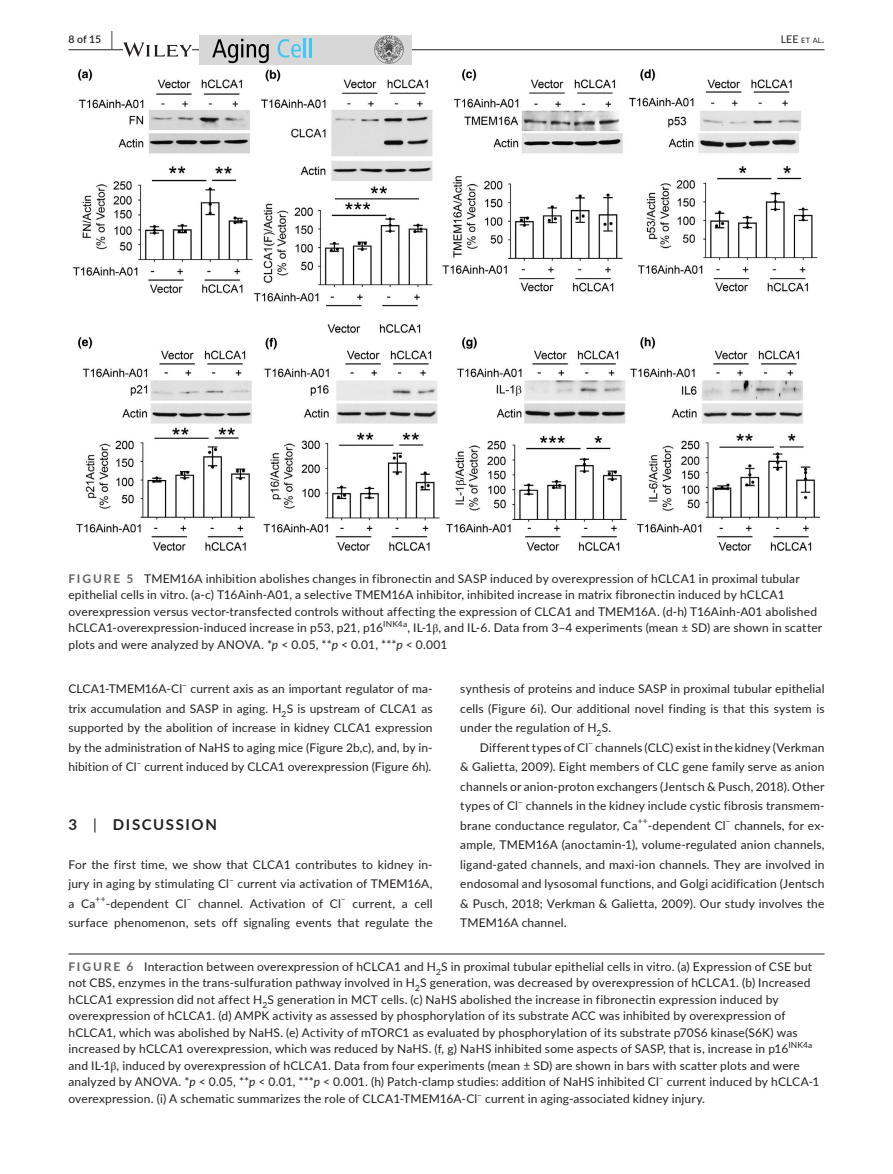
<style>
.page{position:relative;width:893px;height:1174px;background:#fff}
.page>*{position:absolute;margin:0;border:0;box-sizing:border-box;transform-origin:0 0}
.t1{font:700 15px "Lato";letter-spacing:.11em;color:#231f20}
.t2{font:12px/19.5px "Lato";letter-spacing:.015em;color:#231f20}
.t3{font:10.5px "Lato";color:#231f20}
.t4{font:600 10.5px "Lato";color:#231f20}
.t5{font:8.4px "Lato";letter-spacing:.025em;color:#231f20}
.s1{font-size:19.5px}
.s2{font-size:7.35px}
.s3{font-weight:700;color:#636366}
.s4{font-family:"STIX"}
.s5{font-style:italic}
.s6{font-weight:400}
</style>
<div class="page">
<hr style="left:68px;top:49px;width:756px;height:1px;background:#231f20">
<svg style="left:123px;top:42px;width:69px;height:15px"></svg>
<div style="left:200px;top:35px;width:212px;height:29px;background:#d7d7d7"></div>
<svg style="left:212px;top:39px;width:57px;height:24px"></svg>
<svg style="left:278px;top:38px;width:28px;height:20px"></svg>
<hr style="left:309px;top:38px;width:3px;height:19px;background:#40c8f4">
<img style="left:375px;top:35px;width:28px;height:29px">
<img style="left:72px;top:69px;width:748px;height:481px">
<hr style="left:68px;top:953px;width:756px;height:1px;background:#231f20">
<p class="t4" style="left:68px;top:31px;width:46px">8 of 15 <span class="s1">|</span></p>
<p class="t3" style="left:781px;top:31px;width:45px">LEE <span class="s2">et al</span>.</p>
<p class="t2" style="left:68px;top:569px;width:750px;line-height:16.5px"><span class="s3">FIGURE 5</span> TMEM16A inhibition abolishes changes in fibronectin and SASP induced by overexpression of hCLCA1 in proximal tubular epithelial cells in vitro. (a-c) T16Ainh-A01, a selective TMEM16A inhibitor, inhibited increase in matrix fibronectin induced by hCLCA1 overexpression versus vector-transfected controls without affecting the expression of CLCA1 and TMEM16A. (d-h) T16Ainh-A01 abolished hCLCA1-overexpression-induced increase in p53, p21, p16</p>
<p class="t5" style="left:383px;top:617px;width:25px">INK4a</p>
<p class="t2" style="left:68px;top:619px;width:755px;line-height:16.5px;text-indent:339px">, IL-1<span class="s4">β</span>, and IL-6. Data from 3–4 experiments (mean ± SD) are shown in scatter plots and were analyzed by ANOVA. *<span class="s5">p</span> &lt; 0.05, **<span class="s5">p</span> &lt; 0.01, ***<span class="s5">p</span> &lt; 0.001</p>
<p class="t2" style="left:68px;top:678px;width:366px;text-align:justify;text-indent:122px">current axis as an important regulator of ma&shy;trix accumulation and SASP in aging. H<sub>2</sub>S is upstream of CLCA1 as supported by the abolition of increase in kidney CLCA1 expression by the administration of NaHS to aging mice (Figure 2b,c), and, by in&shy;hibition of Cl</p>
<p class="t2" style="left:68px;top:678px;width:115px">CLCA1-TMEM16A-Cl</p>
<p class="t5" style="left:182px;top:679px;width:6px">−</p>
<p class="t5" style="left:137px;top:757px;width:6px">−</p>
<p class="t2" style="left:144px;top:756px;width:289px">current induced by CLCA1 overexpression (Figure 6h).</p>
<p class="t1" style="left:68px;top:813px;width:150px">3 <span class="s6">|</span> DISCUSSION</p>
<p class="t2" style="left:68px;top:854px;width:366px">For the first time, we show that CLCA1 contributes to kidney in&shy;jury in aging by stimulating Cl</p>
<p class="t5" style="left:229px;top:874px;width:6px">−</p>
<p class="t2" style="left:237px;top:873px;width:197px">current via activation of TMEM16A,</p>
<p class="t2" style="left:68px;top:893px;width:29px">a Ca</p>
<p class="t5" style="left:96px;top:893px;width:11px">++</p>
<p class="t2" style="left:106px;top:893px;width:82px">-dependent Cl</p>
<p class="t5" style="left:186px;top:893px;width:6px">−</p>
<p class="t2" style="left:198px;top:893px;width:144px">channel. Activation of Cl</p>
<p class="t5" style="left:341px;top:893px;width:6px">−</p>
<p class="t2" style="left:68px;top:893px;width:366px;text-align:right">current, a cell<br>surface phenomenon, sets off signaling events that regulate the</p>
<p class="t2" style="left:460px;top:678px;width:366px">synthesis of proteins and induce SASP in proximal tubular epithelial</p>
<p class="t2" style="left:460px;top:698px;width:366px">cells (Figure 6i). Our additional novel finding is that this system is</p>
<p class="t2" style="left:460px;top:717px;width:153px">under the regulation of H<sub>2</sub>S.</p>
<p class="t2" style="left:480px;top:737px;width:110px">Different types of Cl</p>
<p class="t5" style="left:588px;top:737px;width:6px">−</p>
<p class="t2" style="left:460px;top:737px;width:366px;text-align:justify;text-indent:135px">channels (CLC) exist in the kidney (Verkman &amp; Galietta, 2009). Eight members of CLC gene family serve as anion channels or anion-proton exchangers (Jentsch &amp; Pusch, 2018). Other types of Cl<sup>−</sup> channels in the kidney include cystic fibrosis transmem&shy;brane conductance regulator, Ca</p>
<p class="t5" style="left:638px;top:815px;width:11px">++</p>
<p class="t2" style="left:648px;top:815px;width:79px">-dependent Cl</p>
<p class="t5" style="left:726px;top:815px;width:6px">−</p>
<p class="t2" style="left:460px;top:815px;width:366px;text-align:justify;text-indent:274px">channels, for ex&shy;ample, TMEM16A (anoctamin-1), volume-regulated anion channels, ligand-gated channels, and maxi-ion channels. They are involved in endosomal and lysosomal functions, and Golgi acidification (Jentsch &amp; Pusch, 2018; Verkman &amp; Galietta, 2009). Our study involves the TMEM16A channel.</p>
<p class="t2" style="left:68px;top:957px;width:752px;line-height:16.5px"><span class="s3">FIGURE 6</span> Interaction between overexpression of hCLCA1 and H<sub>2</sub>S in proximal tubular epithelial cells in vitro. (a) Expression of CSE but not CBS, enzymes in the trans-sulfuration pathway involved in H<sub>2</sub>S generation, was decreased by overexpression of hCLCA1. (b) Increased hCLCA1 expression did not affect H<sub>2</sub>S generation in MCT cells. (c) NaHS abolished the increase in fibronectin expression induced by overexpression of hCLCA1. (d) AMPK activity as assessed by phosphorylation of its substrate ACC was inhibited by overexpression of hCLCA1, which was abolished by NaHS. (e) Activity of mTORC1 as evaluated by phosphorylation of its substrate p70S6 kinase(S6K) was increased by hCLCA1 overexpression, which was reduced by NaHS. (f, g) NaHS inhibited some aspects of SASP, that is, increase in p16<sup>INK4a </sup>and IL-1<span class="s4">β</span>, induced by overexpression of hCLCA1. Data from four experiments (mean ± SD) are shown in bars with scatter plots and were analyzed by ANOVA. *<span class="s5">p</span> &lt; 0.05, **<span class="s5">p</span> &lt; 0.01, ***<span class="s5">p</span> &lt; 0.001. (h) Patch-clamp studies: addition of NaHS inhibited Cl<sup>−</sup> current induced by hCLCA-1 overexpression. (i) A schematic summarizes the role of CLCA1-TMEM16A-Cl<sup>−</sup> current in aging-associated kidney injury.</p>
</div>
